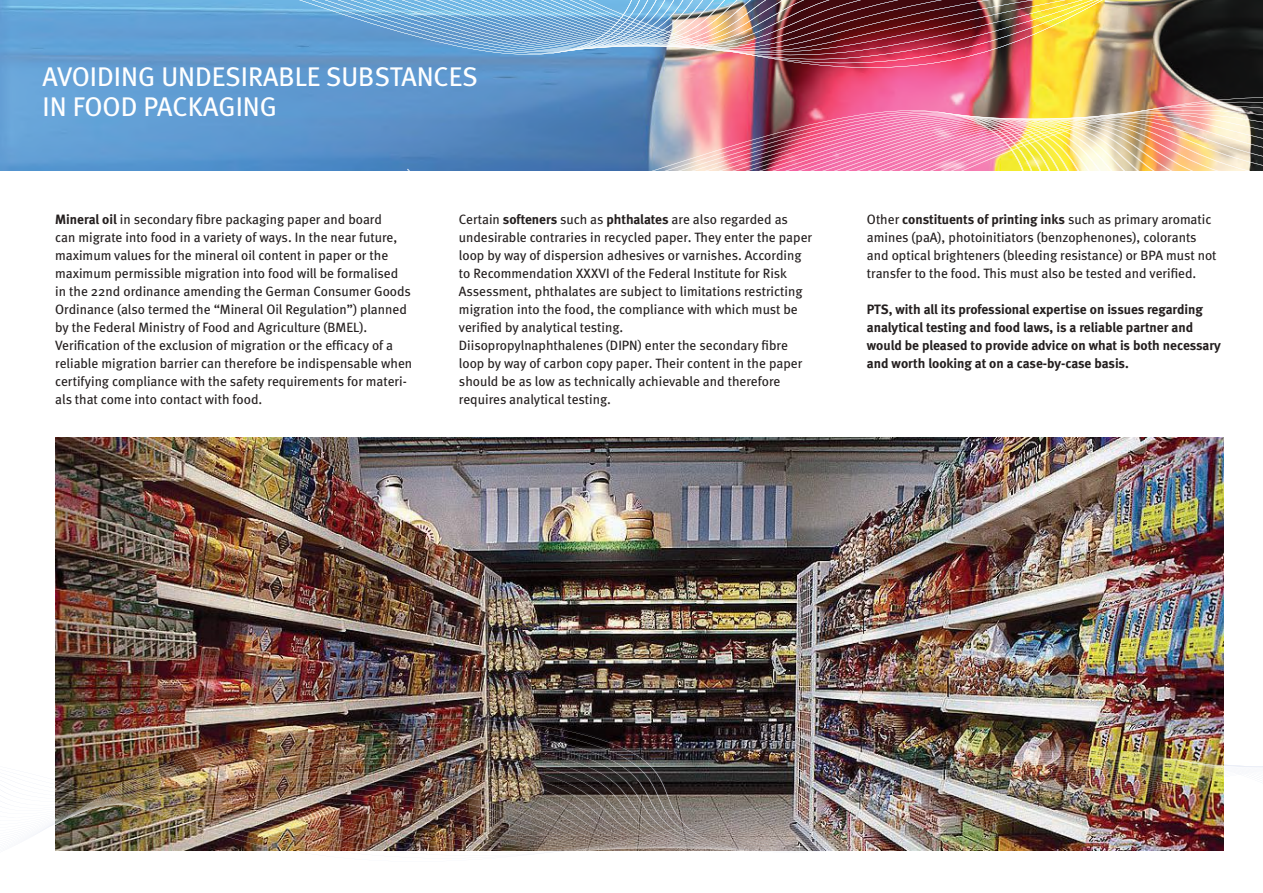
<style>
.page{position:relative;width:1263px;height:893px;background:#fff}
.page>*{position:absolute;margin:0;border:0;box-sizing:border-box;transform-origin:0 0}
.t1{font:27px/30px "Meta";color:#fff}
.t2{font:13.5px/18px "Meta";color:#241f1f}
.t3{font:700 13.5px/18px "Meta";letter-spacing:-.005em;color:#241f1f}
.s1{font-weight:700}
</style>
<div class="page">
<img style="left:55px;top:438px;width:1169px;height:250px">
<img style="left:0;top:0;width:1263px;height:170px">
<img style="left:55px;top:688px;width:1169px;height:23px">
<img style="left:297px;top:0;width:853px;height:94px">
<img style="left:408px;top:71px;width:855px;height:100px">
<img style="left:0;top:711px;width:1263px;height:143px">
<h1 class="t1" style="left:42px;top:61px;width:437px">AVOIDING UNDESIRABLE SUBSTANCES<br>IN FOOD PACKAGING</h1>
<p class="t2" style="left:55px;top:209px;width:358px"><span class="s1">Mineral oil</span> in secondary fibre packaging paper and board<br>can migrate into food in a variety of ways. In the near future, maximum values for the mineral oil content in paper or the maximum permissible migration into food will be formalised in the 22nd ordinance amending the German Consumer Goods Ordinance (also termed the “Mineral Oil Regulation”) planned by the Federal Ministry of Food and Agriculture (BMEL).<br>Verification of the exclusion of migration or the efficacy of a reliable migration barrier can therefore be indispensable when certifying compliance with the safety requirements for materi&shy;als that come into contact with food.</p>
<p class="t2" style="left:459px;top:209px;width:355px">Certain <span class="s1">softeners</span> such as <span class="s1">phthalates</span> are also regarded as undesirable contraries in recycled paper. They enter the paper loop by way of dispersion adhesives or varnishes. According to Recommendation XXXVI of the Federal Institute for Risk Assessment, phthalates are subject to limitations restricting migration into the food, the compliance with which must be verified by analytical testing.<br>Diisopropylnaphthalenes (DIPN) enter the secondary fibre loop by way of carbon copy paper. Their content in the paper should be as low as technically achievable and therefore requires analytical testing.</p>
<p class="t2" style="left:867px;top:209px;width:351px">Other <span class="s1">constituents of printing inks</span> such as primary aromatic amines (paA), photoinitiators (benzophenones), colorants and optical brighteners (bleeding resistance) or BPA must not transfer to the food. This must also be tested and verified.</p>
<p class="t3" style="left:867px;top:299px;width:355px">PTS, with all its professional expertise on issues regarding analytical testing and food laws, is a reliable partner and would be pleased to provide advice on what is both necessary and worth looking at on a case-by-case basis.</p>
</div>
